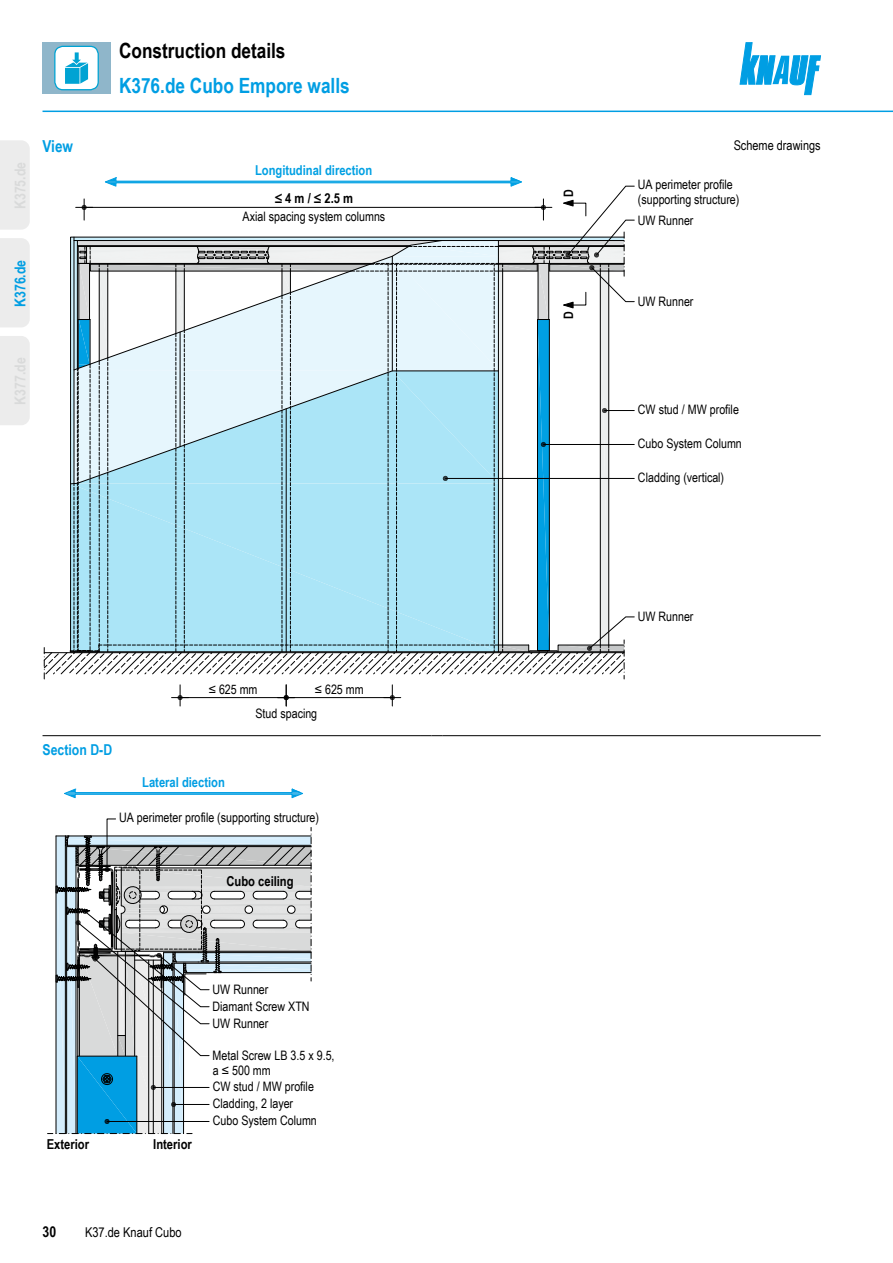
<style>
.page{position:relative;width:893px;height:1263px;background:#fff}
.page>*{position:absolute;margin:0;border:0;box-sizing:border-box;transform-origin:0 0}
.IHV_Ue2_Planung_Dbl{font:700 21px "Arial Narrow";color:#009ee3}
.Ue1_Dbl{font:700 21px "Arial Narrow";color:#000}
.Ue3_11cyan_Dbl{font:700 16.5px "Arial Narrow";color:#009ee3}
.Tab_Ue_Detail_Dbl{font:700 15px "Arial Narrow";color:#009ee3}
.System_Reiter_Dbl{font:700 15px "Arial Narrow";color:#009ee3}
.t1{font:700 15px "Arial Narrow";color:#000}
.t2{font:700 13.65px "Arial Narrow";color:#000}
.t3{font:700 13.65px "Arial Narrow";color:#00a0e3}
.t4{font:700 13.65px "Arial Narrow";color:#009ee3}
.t5{font:13.5px "Arial Narrow";color:#000}
.Text_rechtsbuendig_Dbl{font:13.35px "Arial Narrow";color:#000}
.t6{font:13.05px/16.2px "Arial Narrow";color:#000}
.t7{font:700 13.05px "Arial Narrow";color:#000}
</style>
<div class="page">
<div style="left:43px;top:43px;width:68px;height:51px;background:#8fb6ca"></div>
<svg style="left:740px;top:43px;width:81px;height:52px"></svg>
<div style="left:55px;top:46px;width:43px;height:44px;background:#fff;border-radius:8px"></div>
<div style="left:54px;top:46px;width:45px;height:44px;border:1px solid #00a3d3;border-radius:8px"></div>
<svg style="left:65px;top:52px;width:23px;height:32px"></svg>
<hr style="left:43px;top:111px;width:850px;height:1px;background:#009ee3">
<hr style="left:43px;top:735px;width:378px;height:1px;background:#000">
<svg style="left:421px;top:735px;width:21px;height:1px"></svg>
<hr style="left:442px;top:735px;width:379px;height:1px;background:#000">
<svg style="left:64px;top:789px;width:239px;height:9px"></svg>
<svg style="left:48px;top:818px;width:264px;height:316px"></svg>
<hr style="left:181px;top:697px;width:104px;height:1px;background:#000">
<svg style="left:172px;top:685px;width:17px;height:21px"></svg>
<hr style="left:287px;top:697px;width:104px;height:1px;background:#000">
<svg style="left:278px;top:685px;width:17px;height:21px"></svg>
<svg style="left:384px;top:685px;width:17px;height:21px"></svg>
<svg style="left:44px;top:177px;width:591px;height:502px"></svg>
<div style="left:0;top:140px;width:30px;height:90px;background:#ececec"></div>
<div style="left:0;top:336px;width:30px;height:89px;background:#ececec"></div>
<div style="left:0;top:238px;width:30px;height:89px;background:#ececec"></div>
<p class="Ue3_11cyan_Dbl" style="left:43px;top:134px;width:32px">View</p>
<p class="System_Reiter_Dbl" style="left:9px;top:307px;width:49px;rotate:-90deg">K376.de</p>
<p class="Ue1_Dbl" style="left:119px;top:34px;width:168px">Construction details</p>
<p class="IHV_Ue2_Planung_Dbl" style="left:119px;top:70px;width:232px">K376.de Cubo Empore walls</p>
<p class="t3" style="left:255px;top:160px;width:119px">Longitudinal direction</p>
<p class="t2" style="left:275px;top:188px;width:80px">≤ 4 m / ≤ 2.5 m</p>
<p class="t6" style="left:243px;top:207px;width:144px">Axial spacing system columns</p>
<p class="t6" style="left:209px;top:680px;width:50px">≤ 625 mm</p>
<p class="t6" style="left:315px;top:680px;width:50px">≤ 625 mm</p>
<p class="Tab_Ue_Detail_Dbl" style="left:43px;top:738px;width:71px">Section D-D</p>
<p class="t4" style="left:142px;top:772px;width:84px">Lateral diection</p>
<p class="t6" style="left:255px;top:704px;width:63px">Stud spacing</p>
<p class="t6" style="left:119px;top:809px;width:202px">UA perimeter profile (supporting structure)</p>
<p class="t2" style="left:226px;top:870px;width:69px">Cubo ceiling</p>
<p class="t6" style="left:213px;top:981px;width:99px;line-height:17px">UW Runner<br>Diamant Screw XTN<br>UW Runner</p>
<p class="t6" style="left:213px;top:1047px;width:124px">Metal Screw LB 3.5 x 9.5, a ≤ 500 mm<br>CW stud / MW profile<br>Cladding, 2 layer<br>Cubo System Column</p>
<p class="t2" style="left:47px;top:1134px;width:44px">Exterior</p>
<p class="t2" style="left:153px;top:1134px;width:40px">Interior</p>
<p class="t1" style="left:43px;top:1221px;width:15px">30</p>
<p class="t5" style="left:85px;top:1223px;width:98px">K37.de Knauf Cubo</p>
<p class="t7" style="left:559px;top:197px;width:9px;rotate:-90deg">D</p>
<p class="t7" style="left:559px;top:319px;width:9px;rotate:-90deg">D</p>
<p class="Text_rechtsbuendig_Dbl" style="left:734px;top:135px;width:89px">Scheme drawings</p>
<p class="t6" style="left:638px;top:177px;width:103px;line-height:14.9px">UA perimeter profile (supporting structure)</p>
<p class="t6" style="left:638px;top:212px;width:57px">UW Runner</p>
<p class="t6" style="left:638px;top:293px;width:57px">UW Runner</p>
<p class="t6" style="left:638px;top:401px;width:102px">CW stud / MW profile</p>
<p class="t6" style="left:638px;top:434px;width:105px">Cubo System Column</p>
<p class="t6" style="left:638px;top:468px;width:88px">Cladding (vertical)</p>
<p class="t6" style="left:638px;top:608px;width:57px">UW Runner</p>
</div>
